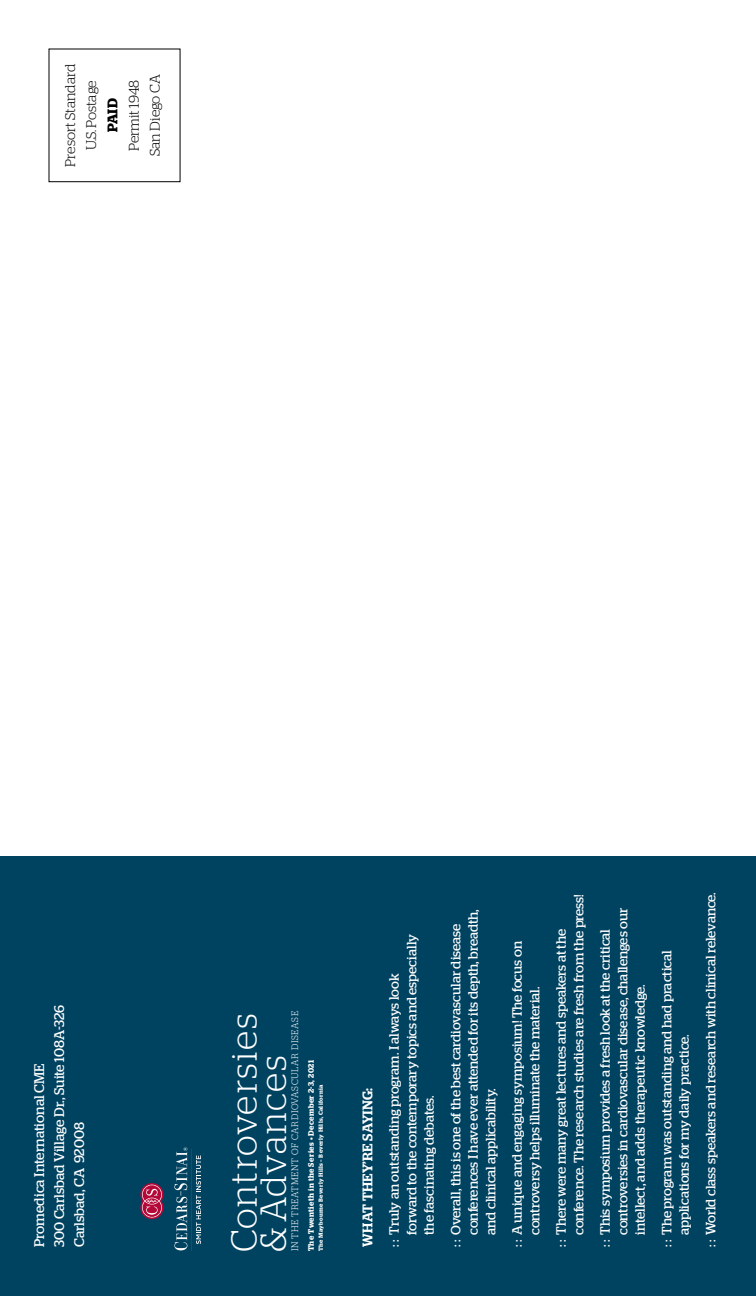
<style>
.page{position:relative;width:756px;height:1296px;background:#fff}
.page>*{position:absolute;margin:0;border:0;box-sizing:border-box;transform-origin:0 0}
.Body{font:300 36.4px/29.2px "Stag";letter-spacing:.035em;color:#fff}
.Body-2{font:14px/20px "Stag";color:#fff}
.Body-3{font:300 14px "Stag";color:#000}
.Body-4{font:500 14px "Stag";letter-spacing:.02em;color:#fff}
.Body-5{font:600 14px "Stag";color:#000}
.Body-6{font:13.6px/17.6px "Stag";letter-spacing:-.005em;color:#fff}
.Body-7{font:300 9.4px "Stag";letter-spacing:.07em;color:#fff}
.Body-8{font:600 7.8px "Stag";letter-spacing:.05em;color:#fff}
.Body-9{font:600 5.8px "Stag";letter-spacing:.05em;color:#fff}
</style>
<div class="page">
<div style="left:0;top:857px;width:756px;height:439px;background:#004361"></div>
<svg style="left:140px;top:1183px;width:24px;height:23px"></svg>
<svg style="left:140px;top:1196px;width:24px;height:23px"></svg>
<svg style="left:142px;top:1185px;width:20px;height:33px"></svg>
<hr style="left:191px;top:1149px;width:1px;height:101px;background:#b30838">
<svg style="left:174px;top:1147px;width:13px;height:103px"></svg>
<svg style="left:196px;top:1155px;width:5px;height:89px"></svg>
<p class="Body-3" style="left:62px;top:167px;width:104px;rotate:-90deg">Presort Standard</p>
<p class="Body-3" style="left:83px;top:150px;width:71px;rotate:-90deg">U.S. Postage</p>
<p class="Body-5" style="left:104px;top:132px;width:35px;rotate:-90deg">PAID</p>
<p class="Body-3" style="left:126px;top:151px;width:73px;rotate:-90deg">Permit 1948</p>
<p class="Body-3" style="left:147px;top:156px;width:83px;rotate:-90deg">San Diego CA</p>
<p class="Body-2" style="left:29px;top:1247px;width:244px;rotate:-90deg">Promedica International CME<br>300 Carlsbad Village Dr., Suite 108A-326<br>Carlsbad, CA 92008</p>
<p class="Body" style="left:229px;top:1252px;width:241px;rotate:-90deg">Controversies &amp; Advances</p>
<p class="Body-7" style="left:290px;top:1251px;width:241px;rotate:-90deg">IN THE TREATMENT OF CARDIOVASCULAR DISEASE</p>
<p class="Body-8" style="left:307px;top:1251px;width:192px;rotate:-90deg">The Twentieth in the Series • December 2-3, 2021</p>
<p class="Body-9" style="left:318px;top:1251px;width:168px;rotate:-90deg">The Maybourne Beverly Hills – Beverly Hills, California</p>
<p class="Body-4" style="left:359px;top:1247px;width:161px;rotate:-90deg">WHAT THEY’RE SAYING:</p>
<p class="Body-6" style="left:385px;top:1235px;width:302px;text-indent:-12px;rotate:-90deg">: : Truly an outstanding program. I always look forward to the contemporary topics and especially the fascinating debates.</p>
<p class="Body-6" style="left:447px;top:1235px;width:327px;text-indent:-12px;rotate:-90deg">: : Overall, this is one of the best cardiovascular disease conferences I have ever attended for its depth, breadth, and clinical applicability.</p>
<p class="Body-6" style="left:508px;top:1235px;width:295px;text-indent:-12px;rotate:-90deg">: : A unique and engaging symposium! The focus on controversy helps illuminate the material.</p>
<p class="Body-6" style="left:552px;top:1235px;width:342px;text-indent:-12px;rotate:-90deg">: : There were many great lectures and speakers at the conference. The research studies are fresh from the press!</p>
<p class="Body-6" style="left:596px;top:1235px;width:329px;text-indent:-12px;rotate:-90deg">: : This symposium provides a fresh look at the critical controversies in cardiovascular disease, challenges our intellect, and adds therapeutic knowledge.</p>
<p class="Body-6" style="left:658px;top:1235px;width:286px;text-indent:-12px;rotate:-90deg">: : The program was outstanding and had practical applications for my daily practice.</p>
<p class="Body-6" style="left:702px;top:1247px;width:356px;rotate:-90deg">: : World class speakers and research with clinical relevance.</p>
</div>
